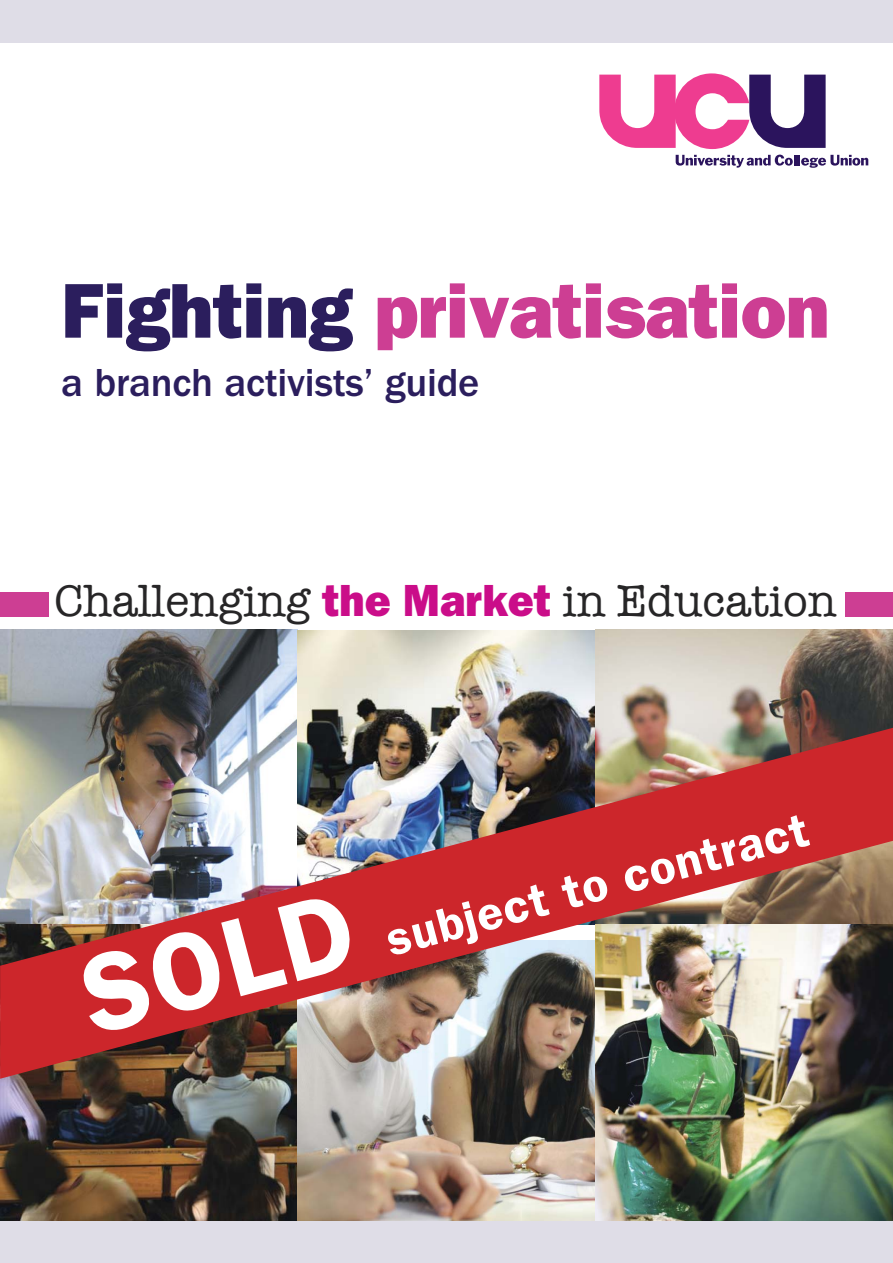
<style>
.page{position:relative;width:893px;height:1263px;background:#fff}
.page>*{position:absolute;margin:0;border:0;box-sizing:border-box;transform-origin:0 0}
.t1{font:600 111px "Franklin Gothic";color:#fff}
.t2{font:800 78px "Franklin Gothic";letter-spacing:-.005em;color:#cd3e93}
.t3{font:600 48px "Franklin Gothic";color:#fff}
.t4{font:45.3px "American Typewriter";color:#272627}
.t5{font:500 40.5px "Franklin Gothic";letter-spacing:-.005em;color:#2b1e5d}
.s1{color:#2b1e5d}
.s2{font-family:"Franklin Gothic";font-weight:800;color:#ca0d89}
</style>
<div class="page">
<div style="left:0;top:1220px;width:893px;height:43px;background:#dfdde7"></div>
<img style="left:0;top:629px;width:298px;height:591px">
<img style="left:298px;top:631px;width:297px;height:92px">
<img style="left:595px;top:629px;width:298px;height:591px">
<img style="left:298px;top:1079px;width:297px;height:141px">
<img style="left:0;top:723px;width:893px;height:356px">
<div style="left:0;top:0;width:893px;height:43px;background:#dfdde7"></div>
<div style="left:0;top:592px;width:48px;height:24px;background:#cd3e93"></div>
<div style="left:845px;top:592px;width:48px;height:24px;background:#cd3e93"></div>
<svg style="left:599px;top:73px;width:227px;height:76px"></svg>
<svg style="left:676px;top:155px;width:192px;height:13px"></svg>
<h2 class="t2" style="left:61px;top:284px;width:770px"><span class="s1">Fighting</span> privatisation</h2>
<p class="t5" style="left:61px;top:368px;width:420px">a branch activists’ guide</p>
<p class="t4" style="left:54px;top:575px;width:784px">Challenging <span class="s2">the Market</span> in Education</p>
<h1 class="t1" style="left:74px;top:962px;width:278px;rotate:-15deg">SOLD</h1>
<p class="t3" style="left:383px;top:925px;width:436px;rotate:-15deg">subject to contract</p>
</div>
